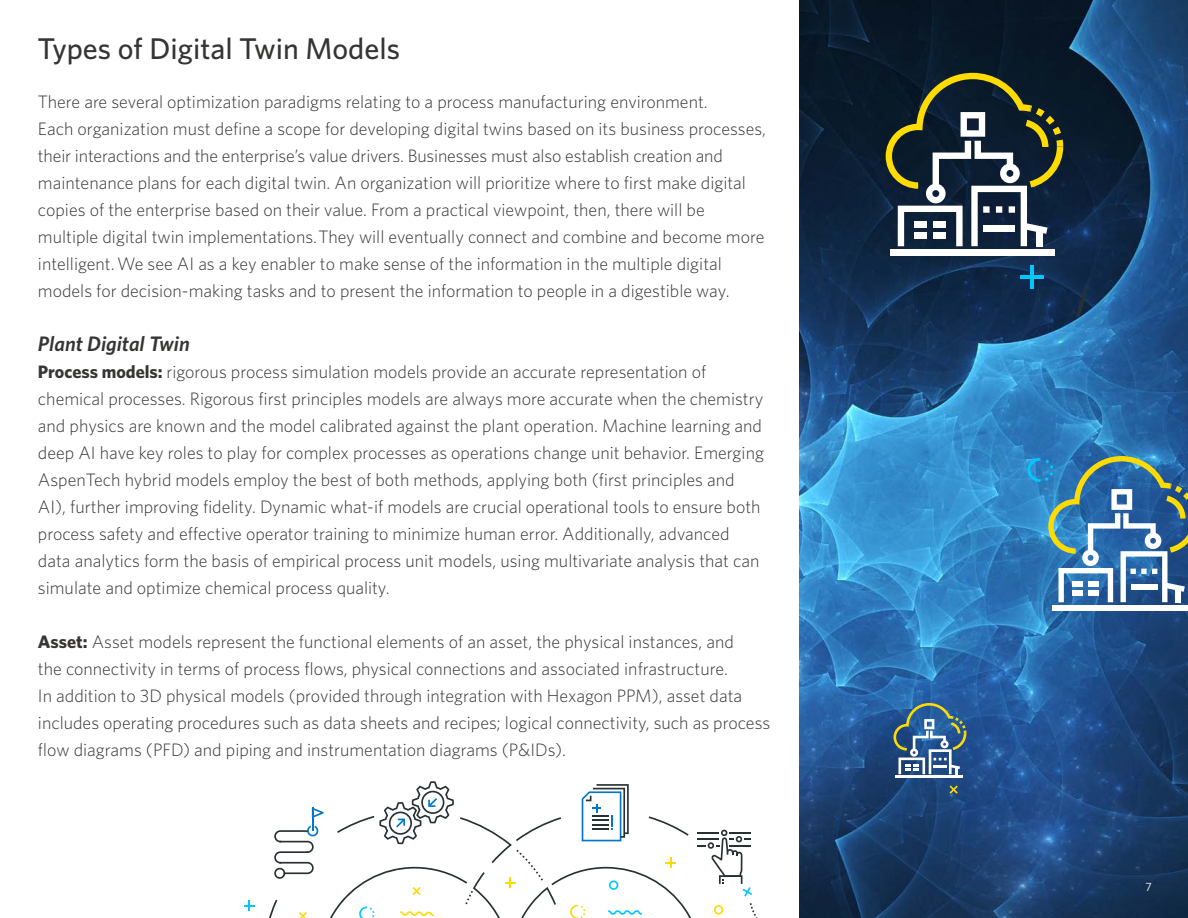
<style>
.page{position:relative;width:1188px;height:918px;background:#fff}
.page>*{position:absolute;margin:0;border:0;box-sizing:border-box;transform-origin:0 0}
.t1{font:500 30px "Whitney";color:#363534}
.subhead{font:italic 600 21px "Whitney";color:#363534}
.body{font:300 18px/27px "Whitney";color:#363534}
.t2{font:12px "Whitney";color:#fff}
.s1{font-weight:700}
</style>
<div class="page">
<img style="left:800px;top:0;width:388px;height:918px">
<svg style="left:244px;top:901px;width:10px;height:10px"></svg>
<svg style="left:269px;top:781px;width:531px;height:137px"></svg>
<div style="left:890px;top:249px;width:165px;height:7px;background:#fff"></div>
<svg style="left:886px;top:73px;width:177px;height:173px;background:#424d4d"></svg>
<div style="left:1052px;top:605px;width:136px;height:5px;background:#fff"></div>
<hr style="left:895px;top:776px;width:68px;height:2px;background:#fff">
<svg style="left:894px;top:703px;width:72px;height:71px;background:#547797"></svg>
<svg style="left:950px;top:785px;width:8px;height:9px"></svg>
<svg style="left:1015px;top:448px;width:173px;height:154px;background:#4e84ad"></svg>
<svg style="left:1073px;top:262px;width:12px;height:54px"></svg>
<hr style="left:1030px;top:265px;width:4px;height:24px;background:#00c8ff">
<hr style="left:1020px;top:275px;width:24px;height:4px;background:#00c8ff">
<p class="t1" style="left:38px;top:28px;width:364px">Types of Digital Twin Models</p>
<p class="body" style="left:38px;top:88px;width:730px">There are several optimization paradigms relating to a process manufacturing environment.<br>Each organization must define a scope for developing digital twins based on its business processes, their interactions and the enterprise’s value drivers. Businesses must also establish creation and maintenance plans for each digital twin. An organization will prioritize where to first make digital copies of the enterprise based on their value. From a practical viewpoint, then, there will be multiple digital twin implementations. They will eventually connect and combine and become more intelligent. We see AI as a key enabler to make sense of the information in the multiple digital models for decision-making tasks and to present the information to people in a digestible way.</p>
<p class="subhead" style="left:38px;top:331px;width:153px">Plant Digital Twin</p>
<p class="body" style="left:38px;top:358px;width:728px"><span class="s1">Process models:</span> rigorous process simulation models provide an accurate representation of chemical processes. Rigorous first principles models are always more accurate when the chemistry and physics are known and the model calibrated against the plant operation. Machine learning and deep AI have key roles to play for complex processes as operations change unit behavior. Emerging AspenTech hybrid models employ the best of both methods, applying both (first principles and AI), further improving fidelity. Dynamic what-if models are crucial operational tools to ensure both process safety and effective operator training to minimize human error. Additionally, advanced data analytics form the basis of empirical process unit models, using multivariate analysis that can simulate and optimize chemical process quality.</p>
<p class="body" style="left:38px;top:628px;width:734px"><span class="s1">Asset:</span> Asset models represent the functional elements of an asset, the physical instances, and<br>the connectivity in terms of process flows, physical connections and associated infrastructure.<br>In addition to 3D physical models (provided through integration with Hexagon PPM), asset data includes operating procedures such as data sheets and recipes; logical connectivity, such as process flow diagrams (PFD) and piping and instrumentation diagrams (P&amp;IDs).</p>
<p class="t2" style="left:1146px;top:879px;width:8px">7</p>
</div>
